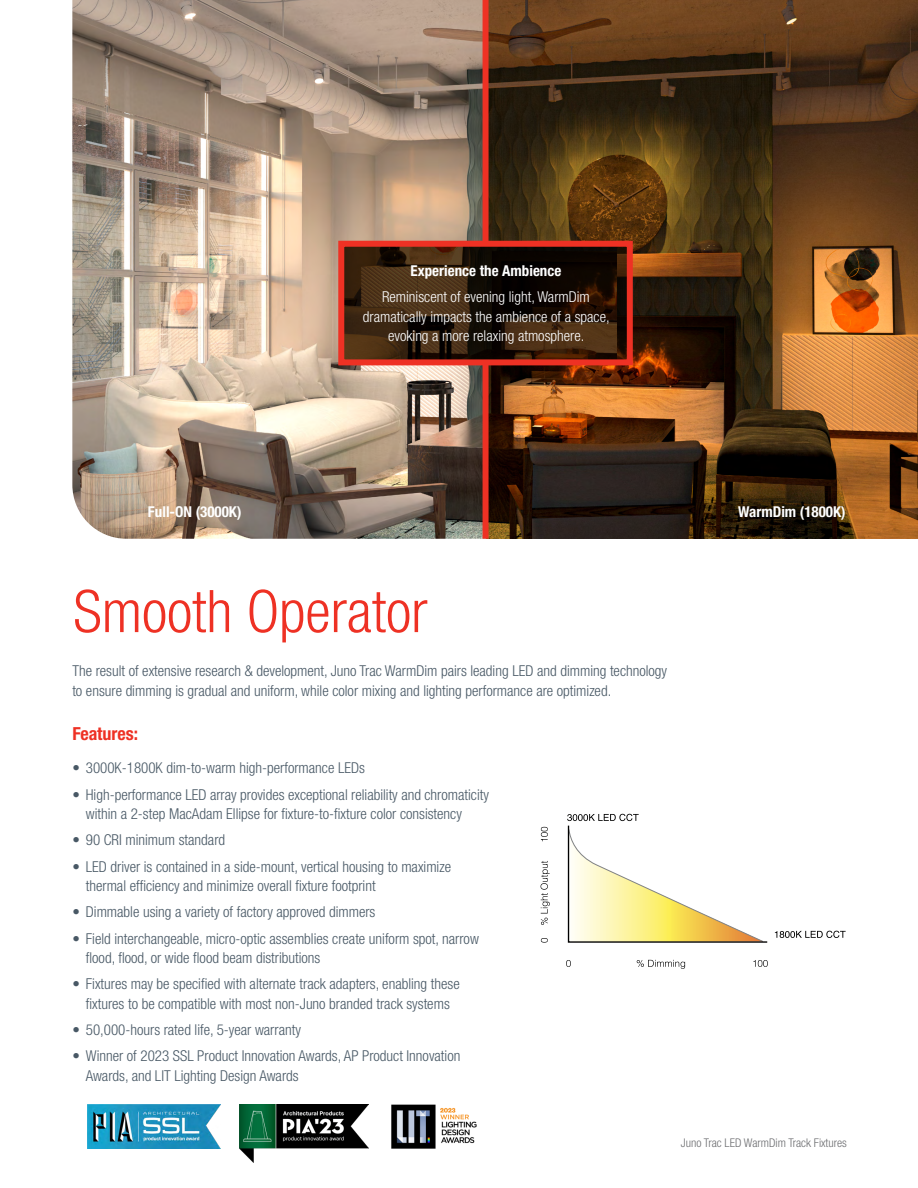
<style>
.page{position:relative;width:918px;height:1188px;background:#fff}
.page>*{position:absolute;margin:0;border:0;box-sizing:border-box;transform-origin:0 0}
.t1{font:300 condensed 58.8px "Helvetica Neue LT Std";color:#ee3124}
.t2{font:700 condensed 18px "Helvetica Neue LT Std";color:#ee3124}
.t3{font:300 condensed 15px/19.5px "Helvetica Neue LT Std";color:#485865}
.t4{font:300 condensed 15px/19.5px "Helvetica Neue LT Std";color:#fff;text-align:center}
.t5{font:700 condensed 15px "Helvetica Neue LT Std";color:#fff}
.t6{font:300 condensed 12px "Helvetica Neue LT Std";color:#6d6e71}
</style>
<div class="page">
<img style="left:391px;top:1104px;width:86px;height:45px">
<img style="left:72px;top:0;width:411px;height:539px">
<img style="left:489px;top:0;width:429px;height:539px">
<svg style="left:566px;top:960px;width:5px;height:7px"></svg>
<svg style="left:637px;top:960px;width:48px;height:9px"></svg>
<svg style="left:753px;top:960px;width:15px;height:7px"></svg>
<svg style="left:541px;top:938px;width:7px;height:5px"></svg>
<svg style="left:541px;top:861px;width:9px;height:64px"></svg>
<svg style="left:541px;top:827px;width:7px;height:14px"></svg>
<svg style="left:567px;top:814px;width:201px;height:129px"></svg>
<svg style="left:775px;top:931px;width:71px;height:7px"></svg>
<svg style="left:345px;top:248px;width:281px;height:110px;background:#2c1b0b"></svg>
<div style="left:338px;top:241px;width:295px;height:124px;border:6px solid #ee3124"></div>
<div style="left:483px;top:0;width:6px;height:241px;background:#ee3124"></div>
<div style="left:483px;top:363px;width:6px;height:176px;background:#ee3124"></div>
<img style="left:88px;top:1105px;width:133px;height:44px">
<img style="left:240px;top:1105px;width:128px;height:58px">
<p class="t5" style="left:411px;top:261px;width:152px">Experience the Ambience</p>
<p class="t4" style="left:363px;top:287px;width:248px">Reminiscent of evening light, WarmDim dramatically impacts the ambience of a space, evoking a more relaxing atmosphere.</p>
<p class="t5" style="left:148px;top:502px;width:95px">Full-ON (3000K)</p>
<p class="t5" style="left:738px;top:503px;width:109px">WarmDim (1800K)</p>
<h1 class="t1" style="left:73px;top:578px;width:356px">Smooth Operator</h1>
<p class="t3" style="left:72px;top:661px;width:596px">The result of extensive research &amp; development, Juno Trac WarmDim pairs leading LED and dimming technology to ensure dimming is gradual and uniform, while color mixing and lighting performance are optimized.</p>
<p class="t2" style="left:72px;top:723px;width:67px">Features:</p>
<p class="t3" style="left:72px;top:758px;width:294px">• 3000K-1800K dim-to-warm high-performance LEDs</p>
<p class="t3" style="left:86px;top:784px;width:405px;text-indent:-14px">• High-performance LED array provides exceptional reliability and chromaticity within a 2-step MacAdam Ellipse for fixture-to-fixture color consistency</p>
<p class="t3" style="left:72px;top:830px;width:154px">• 90 CRI minimum standard</p>
<p class="t3" style="left:86px;top:856px;width:367px;text-indent:-14px">• LED driver is contained in a side-mount, vertical housing to maximize thermal efficiency and minimize overall fixture footprint</p>
<p class="t3" style="left:72px;top:902px;width:305px">• Dimmable using a variety of factory approved dimmers</p>
<p class="t3" style="left:86px;top:928px;width:395px;text-indent:-14px">• Field interchangeable, micro-optic assemblies create uniform spot, narrow flood, flood, or wide flood beam distributions</p>
<p class="t3" style="left:72px;top:974px;width:389px;text-align:center">• Fixtures may be specified with alternate track adapters, enabling these fixtures to be compatible with most non-Juno branded track systems</p>
<p class="t3" style="left:72px;top:1020px;width:230px">• 50,000-hours rated life, 5-year warranty</p>
<p class="t3" style="left:86px;top:1046px;width:376px;text-indent:-14px">• Winner of 2023 SSL Product Innovation Awards, AP Product Innovation<br>Awards, and LIT Lighting Design Awards</p>
<p class="t6" style="left:681px;top:1136px;width:168px">Juno Trac LED WarmDim Track Fixtures</p>
</div>
